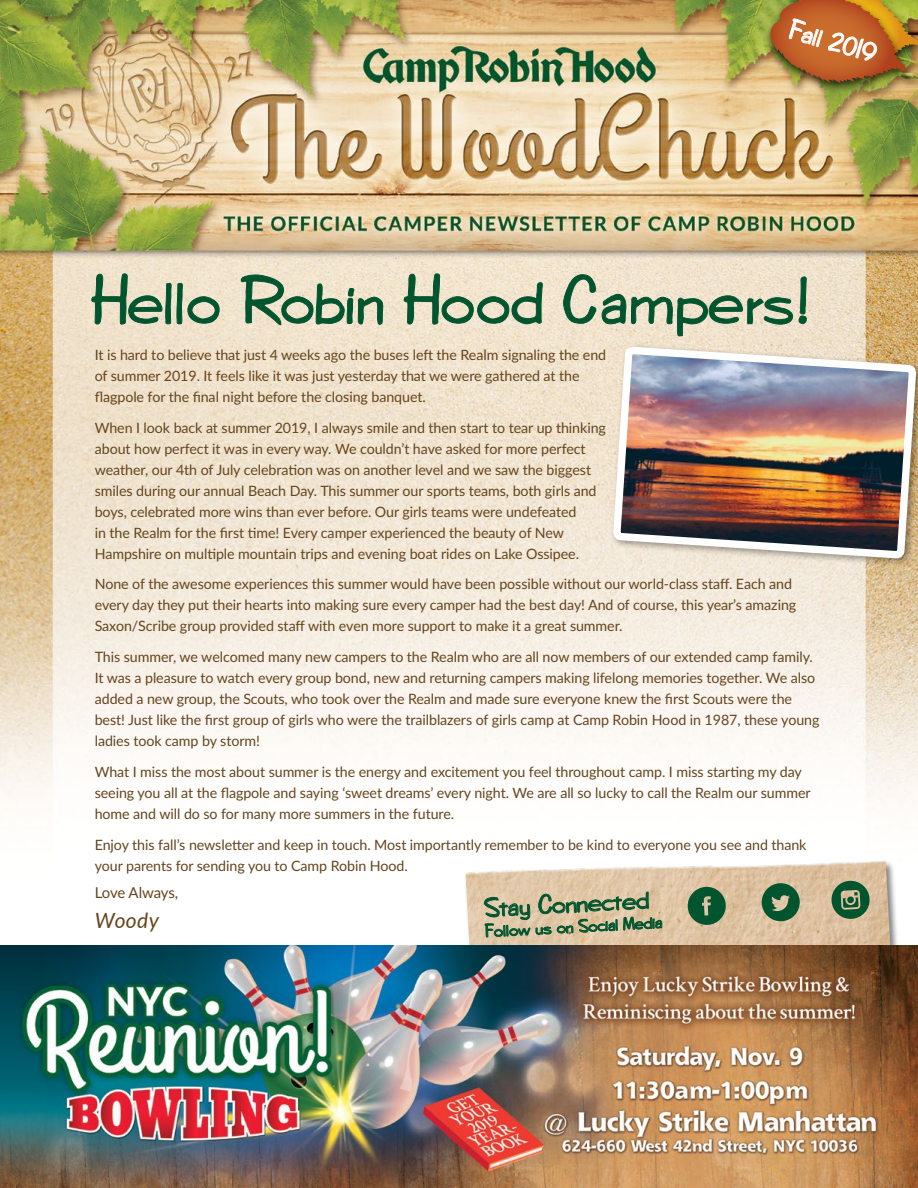
<style>
.page{position:relative;width:918px;height:1188px;background:#fff}
.page>*{position:absolute;margin:0;border:0;box-sizing:border-box;transform-origin:0 0}
.t1{font:67.65px "Tombola";letter-spacing:.01em;color:#00552e}
.t2{font:27.45px "Tombola";color:#fff}
.t3{font:27px "Tombola";color:#00552e}
.t4{font:italic 21px "Lato";letter-spacing:.03em;color:#64451e}
.t5{font:18px "Tombola";color:#00552e}
.t6{font:15px "Lato";letter-spacing:-.015em;color:#64451e}
.t7{font:14.25px/21px "Lato";letter-spacing:-.005em;color:#64451e}
</style>
<div class="page">
<img style="left:0;top:0;width:918px;height:809px">
<img style="left:0;top:0;width:1px;height:588px">
<svg style="left:91px;top:273px;width:129px;height:59px;background:#d8d3bb"></svg>
<svg style="left:241px;top:274px;width:142px;height:52px;background:#d6d3bb"></svg>
<svg style="left:404px;top:273px;width:139px;height:59px;background:#dbd6bf"></svg>
<svg style="left:563px;top:274px;width:46px;height:63px;background:#dbd6bf"></svg>
<div style="left:763px;top:0;width:152px;height:94px;background:#000;opacity:.75"></div>
<img style="left:765px;top:0;width:153px;height:83px">
<img style="left:465px;top:860px;width:428px;height:85px">
<svg style="left:484px;top:885px;width:178px;height:60px;background:#bbb492"></svg>
<svg style="left:687px;top:886px;width:39px;height:39px;background:#457752"></svg>
<svg style="left:761px;top:883px;width:39px;height:39px;background:#527d59"></svg>
<svg style="left:831px;top:880px;width:39px;height:39px;background:#577f5a"></svg>
<img style="left:609px;top:148px;width:309px;height:609px">
<img style="left:0;top:945px;width:918px;height:243px">
<h2 class="t2" style="left:795px;top:15px;width:90px;rotate:16deg">Fall 2019</h2>
<h1 class="t1" style="left:91px;top:264px;width:718px">Hello Robin Hood Campers!</h1>
<p class="t7" style="left:95px;top:343px;width:513px">It is hard to believe that just 4 weeks ago the buses left the Realm signaling the end of summer 2019. It feels like it was just yesterday that we were gathered at the flagpole for the final night before the closing banquet.</p>
<p class="t7" style="left:95px;top:416px;width:513px">When I look back at summer 2019, I always smile and then start to tear up thinking about how perfect it was in every way. We couldn’t have asked for more perfect weather, our 4th of July celebration was on another level and we saw the biggest smiles during our annual Beach Day. This summer our sports teams, both girls and boys, celebrated more wins than ever before. Our girls teams were undefeated<br>in the Realm for the first time! Every camper experienced the beauty of New Hampshire on multiple mountain trips and evening boat rides on Lake Ossipee.</p>
<p class="t7" style="left:95px;top:573px;width:703px">None of the awesome experiences this summer would have been possible without our world-class staff. Each and every day they put their hearts into making sure every camper had the best day! And of course, this year’s amazing<br>Saxon/Scribe group provided staff with even more support to make it a great summer.</p>
<p class="t7" style="left:95px;top:646px;width:726px">This summer, we welcomed many new campers to the Realm who are all now members of our extended camp family.<br>It was a pleasure to watch every group bond, new and returning campers making lifelong memories together. We also added a new group, the Scouts, who took over the Realm and made sure everyone knew the first Scouts were the best! Just like the first group of girls who were the trailblazers of girls camp at Camp Robin Hood in 1987, these young ladies took camp by storm!</p>
<p class="t7" style="left:95px;top:761px;width:718px">What I miss the most about summer is the energy and excitement you feel throughout camp. I miss starting my day seeing you all at the flagpole and saying ‘sweet dreams’ every night. We are all so lucky to call the Realm our summer home and will do so for many more summers in the future.</p>
<p class="t7" style="left:95px;top:833px;width:713px">Enjoy this fall’s newsletter and keep in touch. Most importantly remember to be kind to everyone you see and thank your parents for sending you to Camp Robin Hood.</p>
<p class="t6" style="left:95px;top:882px;width:85px">Love Always,</p>
<h3 class="t4" style="left:95px;top:908px;width:65px">Woody</h3>
<h3 class="t3" style="left:483px;top:893px;width:166px;rotate:-3deg">Stay Connected</h3>
<p class="t5" style="left:485px;top:921px;width:178px;rotate:-3deg">Follow us on Social Media</p>
</div>
